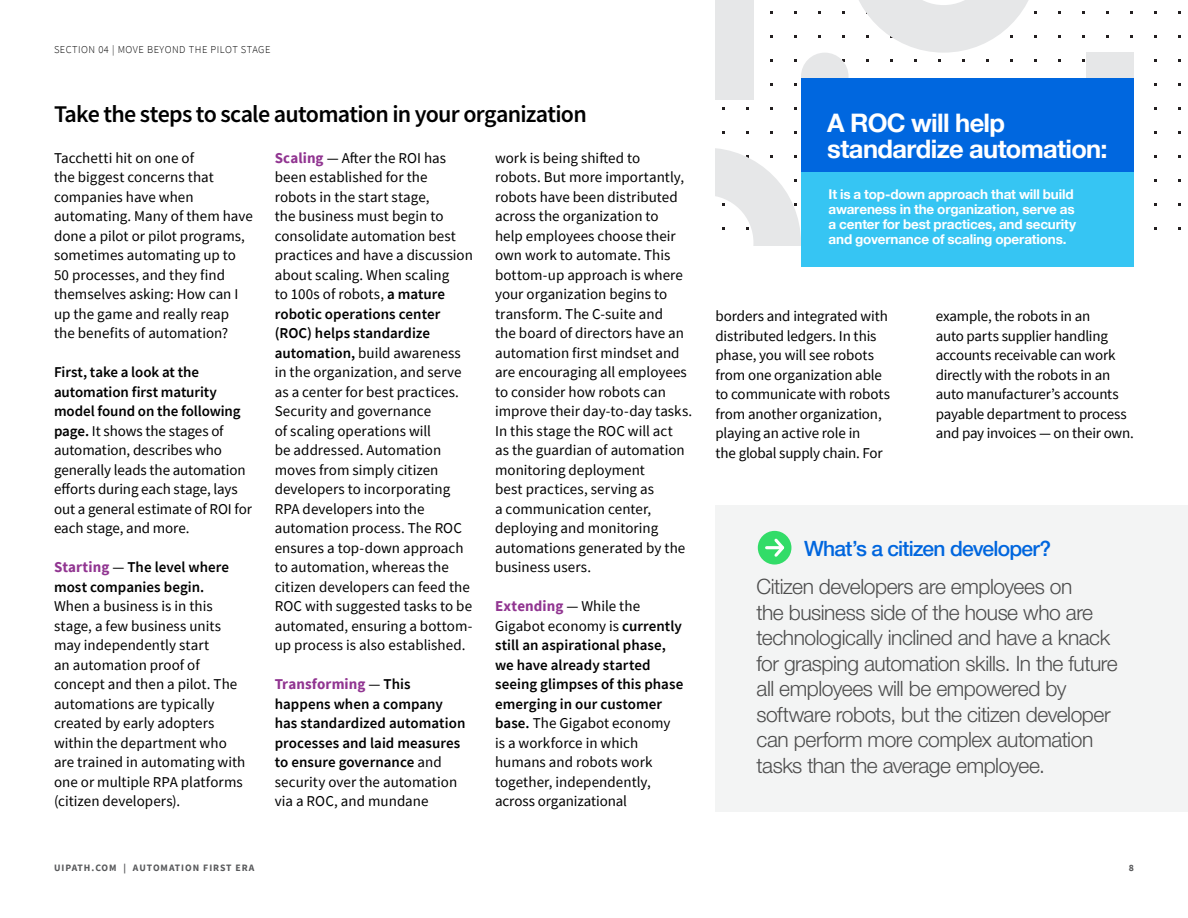
<style>
.page{position:relative;width:1188px;height:918px;background:#fff}
.page>*{position:absolute;margin:0;border:0;box-sizing:border-box;transform-origin:0 0}
.t1{font:700 25.5px/25.5px "Helvetica Neue";letter-spacing:-.025em;color:#fff}
.t2{font:600 24px "Source Sans Pro";letter-spacing:-.03em;color:#000}
.t3{font:300 21px/25.5px "Helvetica Neue LT Pro";letter-spacing:-.02em;color:#4d4d4d}
.t4{font:500 21px "Helvetica Neue LT Pro";letter-spacing:-.035em;color:#0066de}
.t5{font:15px/19.5px "Source Sans Pro";color:#000}
.t6{font:600 15px/19.5px "Source Sans Pro";letter-spacing:.005em;color:#000}
.t7{font:700 13.5px/15px "Helvetica Neue";letter-spacing:-.01em;color:#fff}
.t8{font:300 10.5px "Source Sans Pro";letter-spacing:.05em;color:#000}
.t9{font:700 9.75px "Source Sans Pro";letter-spacing:.1em;color:#58595b}
.s1{font-weight:600}
.s2{font-weight:700;color:#913591}
.s3{font-weight:400}
</style>
<div class="page">
<div style="left:715px;top:505px;width:473px;height:307px;background:#f3f4f4"></div>
<svg style="left:722px;top:0;width:459px;height:230px"></svg>
<svg style="left:715px;top:148px;width:86px;height:97px"></svg>
<svg style="left:849px;top:0;width:190px;height:53px"></svg>
<div style="left:715px;top:0;width:38px;height:100px;background:#e6e7e8"></div>
<div style="left:1086px;top:53px;width:48px;height:142px;background:#e6e7e8"></div>
<div style="left:801px;top:53px;width:48px;height:47px;background:#e6e7e8;border-radius:50%"></div>
<div style="left:801px;top:78px;width:333px;height:186px;background:#0067df"></div>
<div style="left:801px;top:172px;width:333px;height:95px;background:#36c5f3"></div>
<div style="left:758px;top:531px;width:33px;height:34px;background:#32dc68;border-radius:50%"></div>
<hr style="left:767px;top:546px;width:15px;height:3px;background:#fff">
<svg style="left:772px;top:536px;width:15px;height:24px"></svg>
<p class="t8" style="left:54px;top:43px;width:218px">SECTION 04 | MOVE BEYOND THE PILOT STAGE</p>
<h2 class="t2" style="left:54px;top:98px;width:534px">Take the steps to scale automation in your organization</h2>
<p class="t5" style="left:54px;top:148px;width:200px">Tacchetti hit on one of<br>the biggest concerns that companies have when automating. Many of them have done a pilot or pilot programs, sometimes automating up to<br>50 processes, and they find themselves asking: How can I up the game and really reap the benefits of automation?</p>
<p class="t5" style="left:54px;top:362px;width:200px"><span class="s1">First, take a look at the automation first maturity model found on the following page.</span> It shows the stages of automation, describes who generally leads the automation efforts during each stage, lays out a general estimate of ROI for each stage, and more.</p>
<p class="t6" style="left:54px;top:557px;width:177px"><span class="s2">Starting</span> <span class="s3">—</span> The level where most companies begin.</p>
<p class="t5" style="left:54px;top:596px;width:193px">When a business is in this stage, a few business units may independently start<br>an automation proof of concept and then a pilot. The automations are typically created by early adopters within the department who are trained in automating with one or multiple RPA platforms (citizen developers).</p>
<p class="t5" style="left:275px;top:148px;width:200px"><span class="s2">Scaling</span> — After the ROI has been established for the robots in the start stage,<br>the business must begin to consolidate automation best practices and have a discussion about scaling. When scaling<br>to 100s of robots, <span class="s1">a mature robotic operations center (ROC) helps standardize automation,</span> build awareness in the organization, and serve as a center for best practices.<br>Security and governance<br>of scaling operations will<br>be addressed. Automation moves from simply citizen developers to incorporating<br>RPA developers into the automation process. The ROC ensures a top-down approach to automation, whereas the citizen developers can feed the<br>ROC with suggested tasks to be automated, ensuring a bottom&shy;up process is also established.</p>
<p class="t6" style="left:275px;top:674px;width:192px"><span class="s2">Transforming</span> <span class="s3">—</span> This happens when a company has standardized automation processes and laid measures to ensure governance <span class="s3">and security over the automation via a ROC, and mundane</span></p>
<p class="t5" style="left:495px;top:148px;width:199px">work is being shifted to<br>robots. But more importantly, robots have been distributed across the organization to<br>help employees choose their own work to automate. This bottom-up approach is where your organization begins to transform. The C-suite and<br>the board of directors have an automation first mindset and are encouraging all employees to consider how robots can improve their day-to-day tasks.<br>In this stage the ROC will act<br>as the guardian of automation monitoring deployment<br>best practices, serving as<br>a communication center, deploying and monitoring automations generated by the business users.</p>
<p class="t5" style="left:495px;top:596px;width:190px"><span class="s2">Extending</span> — While the<br>Gigabot economy is <span class="s1">currently still an aspirational phase, we have already started seeing glimpses of this phase emerging in our customer base.</span> The Gigabot economy is a workforce in which humans and robots work together, independently, across organizational</p>
<h1 class="t1" style="left:827px;top:111px;width:282px">A ROC will help standardize automation:</h1>
<p class="t7" style="left:829px;top:187px;width:249px">It is a top-down approach that will build awareness in the organization, serve as a center for best practices, and security and governance of scaling operations.</p>
<p class="t5" style="left:715px;top:306px;width:176px">borders and integrated with distributed ledgers. In this phase, you will see robots from one organization able to communicate with robots from another organization, playing an active role in<br>the global supply chain. For</p>
<p class="t5" style="left:936px;top:306px;width:200px">example, the robots in an<br>auto parts supplier handling accounts receivable can work directly with the robots in an auto manufacturer’s accounts payable department to process and pay invoices — on their own.</p>
<h3 class="t4" style="left:804px;top:536px;width:249px">What’s a citizen developer?</h3>
<p class="t3" style="left:757px;top:574px;width:363px">Citizen developers are employees on<br>the business side of the house who are technologically inclined and have a knack for grasping automation skills. In the future all employees will be empowered by software robots, but the citizen developer can perform more complex automation tasks than the average employee.</p>
<p class="t9" style="left:54px;top:861px;width:202px">UIPATH.COM | AUTOMATION FIRST ERA</p>
<p class="t9" style="left:1129px;top:861px;width:7px">8</p>
</div>
